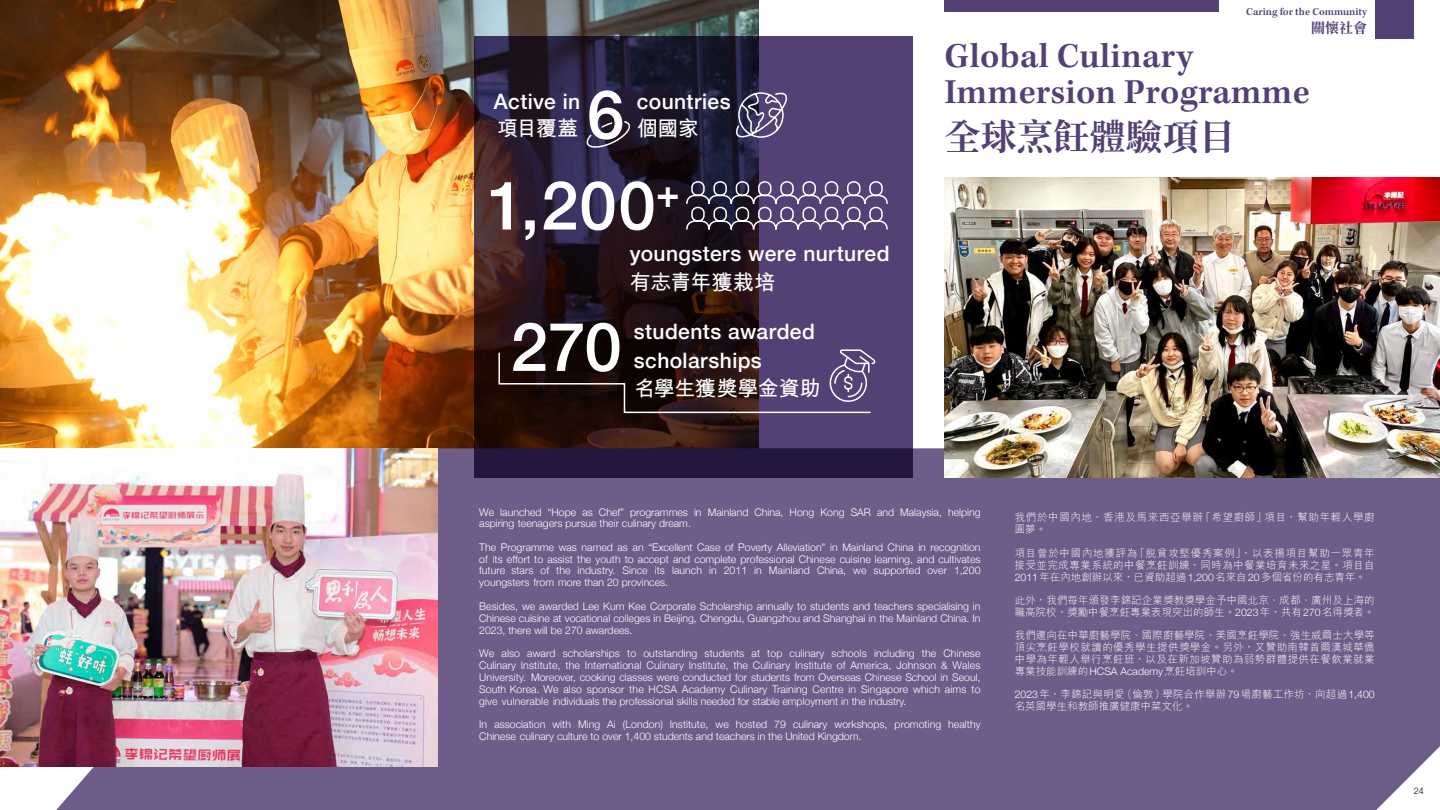
<style>
.page{position:relative;width:1440px;height:810px;background:#fff}
.page>*{position:absolute;margin:0;border:0;box-sizing:border-box;transform-origin:0 0}
.t1{font:500 67.5px "Helvetica Neue";letter-spacing:.005em;color:#fff}
.t2{font:600 36px/36px "Kepler Std";letter-spacing:.01em;color:#534175}
.t3{font:700 36px "Noto Serif CJ Ktc";letter-spacing:.01em;color:#534175}
.t4{font:500 21.23px/28.5px "Helvetica Neue";letter-spacing:.02em;color:#fff}
.t5{font:700 21.23px "M Hei HK";letter-spacing:-.02em;color:#fff}
.t6{font:700 14.02px "Noto Serif CJ Ktc";color:#534175}
.t7{font:600 10.8px "Kepler Std";color:#534175}
.t8{font:300 10.5px/12px "Helvetica Neue";color:#fff;text-align:justify}
.t9{font:300 10.5px/12px "M Hei HK";letter-spacing:.01em;color:#fff;text-align:justify}
.t10{font:300 10.5px/12px "M Hei HK";letter-spacing:.06em;color:#fff}
.t11{font:300 9px "Helvetica Neue";color:#000}
.s1{font-family:"Helvetica Neue"}
</style>
<div class="page">
<img style="left:0;top:0;width:759px;height:448px">
<div style="left:56px;top:448px;width:1384px;height:362px;background:#6e5d88"></div>
<div style="left:945px;top:0;width:274px;height:12px;background:#534175"></div>
<img style="left:945px;top:178px;width:495px;height:300px">
<img style="left:0;top:448px;width:437px;height:318px">
<div style="left:1375px;top:0;width:39px;height:38px;background:#534175"></div>
<svg style="left:474px;top:36px;width:439px;height:442px;background:#33243f"></svg>
<svg style="left:736px;top:91px;width:53px;height:51px;background:#685f83"></svg>
<svg style="left:498px;top:349px;width:378px;height:65px;background:#372632"></svg>
<svg style="left:587px;top:120px;width:44px;height:30px"></svg>
<svg style="left:685px;top:180px;width:204px;height:51px;background:#5f5475"></svg>
<svg style="left:1376px;top:746px;width:64px;height:64px"></svg>
<h1 class="t1" style="left:587px;top:60px;width:39px">6</h1>
<h3 class="t4" style="left:494px;top:86px;width:88px">Active in</h3>
<h3 class="t4" style="left:637px;top:86px;width:95px">countries</h3>
<h3 class="t5" style="left:497px;top:113px;width:82px">項目覆蓋</h3>
<h3 class="t5" style="left:637px;top:113px;width:64px">個國家</h3>
<h1 class="t1" style="left:487px;top:151px;width:194px">1,200<sup>+</sup></h1>
<h1 class="t1" style="left:510px;top:293px;width:113px">270</h1>
<h3 class="t4" style="left:630px;top:238px;width:261px">youngsters were nurtured</h3>
<h3 class="t5" style="left:630px;top:267px;width:147px">有志青年獲栽培</h3>
<h3 class="t4" style="left:634px;top:316px;width:183px">students awarded scholarships</h3>
<h3 class="t5" style="left:634px;top:373px;width:188px">名學生獲獎學金資助</h3>
<p class="t7" style="left:1246px;top:6px;width:122px">Caring for the Community</p>
<h3 class="t6" style="left:1311px;top:20px;width:57px">關懷社會</h3>
<h2 class="t2" style="left:945px;top:39px;width:367px">Global Culinary<br>Immersion Programme</h2>
<h2 class="t3" style="left:945px;top:117px;width:292px">全球烹飪體驗項目</h2>
<p class="t8" style="left:479px;top:506px;width:503px;line-height:11.6px">We launched “Hope as Chef” programmes in Mainland China, Hong Kong SAR and Malaysia, helping aspiring teenagers pursue their culinary dream.</p>
<p class="t8" style="left:479px;top:540px;width:503px">The Programme was named as an “Excellent Case of Poverty Alleviation” in Mainland China in recognition of its effort to assist the youth to accept and complete professional Chinese cuisine learning, and cultivates future stars of the industry. Since its launch in 2011 in Mainland China, we supported over 1,200 youngsters from more than 20 provinces.</p>
<p class="t8" style="left:479px;top:599px;width:503px">Besides, we awarded Lee Kum Kee Corporate Scholarship annually to students and teachers specialising in Chinese cuisine at vocational colleges in Beijing, Chengdu, Guangzhou and Shanghai in the Mainland China. In 2023, there will be 270 awardees.</p>
<p class="t8" style="left:479px;top:646px;width:503px">We also award scholarships to outstanding students at top culinary schools including the Chinese Culinary Institute, the International Culinary Institute, the Culinary Institute of America, Johnson &amp; Wales University. Moreover, cooking classes were conducted for students from Overseas Chinese School in Seoul, South Korea. We also sponsor the HCSA Academy Culinary Training Centre in Singapore which aims to give vulnerable individuals the professional skills needed for stable employment in the industry.</p>
<p class="t8" style="left:479px;top:718px;width:503px">In association with Ming Ai (London) Institute, we hosted 79 culinary workshops, promoting healthy<br>Chinese culinary culture to over 1,400 students and teachers in the United Kingdom.</p>
<p class="t10" style="left:1015px;top:511px;width:362px">我們於中國內地、香港及馬來西亞舉辦「希望廚師」項目，幫助年輕人學廚圓夢。</p>
<p class="t9" style="left:1015px;top:547px;width:362px">項目曾於中國內地獲評為「脫貧攻堅優秀案例」，以表揚項目幫助一眾青年接受並完成專業系統的中餐烹飪訓練，同時為中餐業培育未來之星。項目自<span class="s1">2011</span>年在內地創辦以來，已資助超過<span class="s1">1,200</span>名來自<span class="s1">20</span>多個省份的有志青年。</p>
<p class="t9" style="left:1015px;top:594px;width:362px">此外，我們每年頒發李錦記企業獎教獎學金予中國北京、成都、廣州及上海的職高院校，獎勵中餐烹飪專業表現突出的師生。<span class="s1">2023</span>年，共有<span class="s1">270</span>名得獎者。</p>
<p class="t9" style="left:1015px;top:629px;width:362px">我們還向在中華廚藝學院、國際廚藝學院、美國烹飪學院、強生威爾士大學等頂尖烹飪學校就讀的優秀學生提供獎學金。另外，又贊助南韓首爾漢城華僑中學為年輕人舉行烹飪班，以及在新加坡贊助為弱勢群體提供在餐飲業就業專業技能訓練的<span class="s1">HCSA Academy</span>烹飪培訓中心。</p>
<p class="t9" style="left:1015px;top:688px;width:362px"><span class="s1">2023</span>年，李錦記與明愛（倫敦）學院合作舉辦<span class="s1">79</span>場廚藝工作坊，向超過<span class="s1">1,400</span>名英國學生和教師推廣健康中菜文化。</p>
<p class="t11" style="left:1414px;top:783px;width:12px">24</p>
</div>
